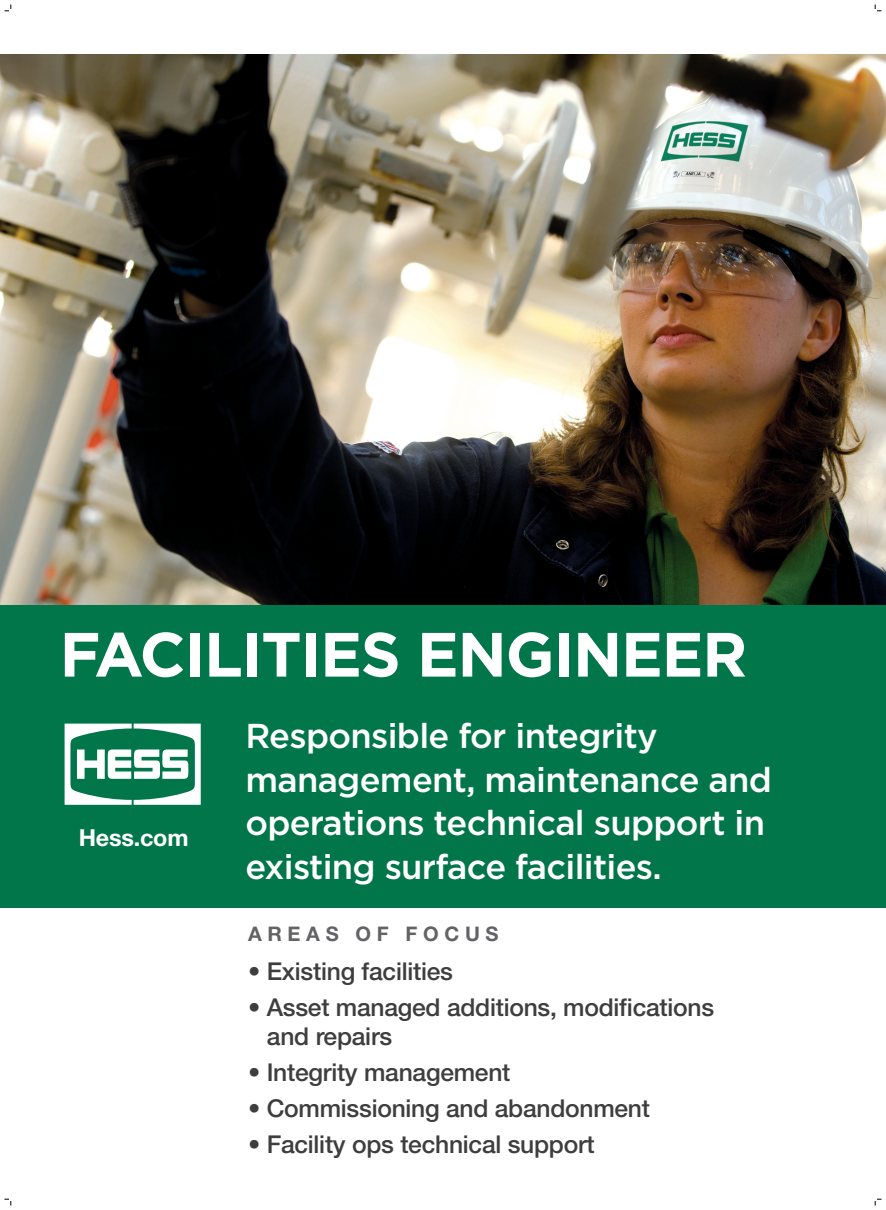
<style>
.page{position:relative;width:886px;height:1210px;background:#fff}
.page>*{position:absolute;margin:0;border:0;box-sizing:border-box;transform-origin:0 0}
.t1{font:700 62.4px "Gotham";letter-spacing:-.02em;color:#fff}
.t2{font:500 34.5px/43.5px "Gotham";letter-spacing:-.02em;color:#fff}
.t3{font:500 24.6px/29.1px "Helvetica Neue";letter-spacing:-.01em;color:#3e3e3f}
.t4{font:700 23.4px "Helvetica Neue";letter-spacing:-.01em;color:#fff}
.t5{font:700 20.1px "Helvetica Neue";letter-spacing:.28em;color:#636366}
</style>
<div class="page">
<img style="left:0;top:54px;width:886px;height:648px">
<div style="left:0;top:702px;width:886px;height:205px;background:#00764a"></div>
<div style="left:565px;top:605px;width:321px;height:97px;background:#00764a"></div>
<svg style="left:65px;top:723px;width:136px;height:82px"></svg>
<svg style="left:4px;top:4px;width:8px;height:8px"></svg>
<svg style="left:4px;top:1199px;width:8px;height:6px"></svg>
<svg style="left:875px;top:4px;width:6px;height:8px"></svg>
<h1 class="t1" style="left:60px;top:618px;width:689px">FACILITIES ENGINEER</h1>
<p class="t4" style="left:79px;top:823px;width:111px">Hess.com</p>
<h2 class="t2" style="left:245px;top:713px;width:528px">Responsible for integrity management, maintenance and operations technical support in existing surface facilities.</h2>
<p class="t5" style="left:248px;top:921px;width:252px">AREAS OF FOCUS</p>
<p class="t3" style="left:248px;top:957px;width:206px">• Existing facilities</p>
<p class="t3" style="left:267px;top:992px;width:449px;text-indent:-19px">• Asset managed additions, modifications and repairs</p>
<p class="t3" style="left:248px;top:1057px;width:264px">• Integrity management</p>
<p class="t3" style="left:248px;top:1093px;width:403px">• Commissioning and abandonment</p>
<p class="t3" style="left:248px;top:1129px;width:348px">• Facility ops technical support</p>
</div>
